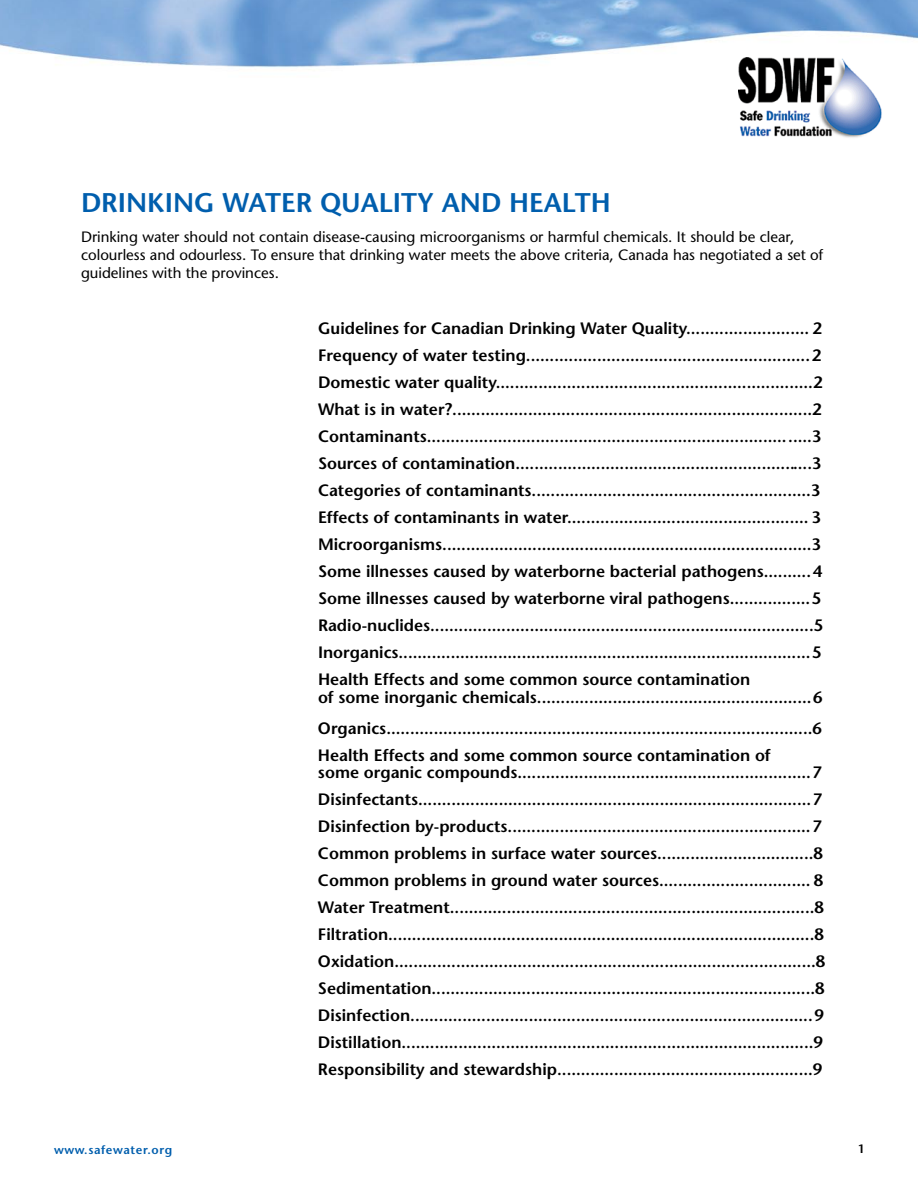
<style>
.page{position:relative;width:918px;height:1188px;background:#fff}
.page>*{position:absolute;margin:0;border:0;box-sizing:border-box;transform-origin:0 0}
.t1{font:600 27px "Stone Sans";color:#005ead}
.t2{font:600 16.5px/27px "Stone Sans";color:#000}
.t3{font:15px/18px "Stone Sans";color:#000}
.t4{font:600 12px "Stone Sans";letter-spacing:.05em;color:#005ead}
</style>
<div class="page">
<img style="left:0;top:0;width:918px;height:68px">
<img style="left:738px;top:58px;width:146px;height:80px">
<h1 class="t1" style="left:81px;top:186px;width:531px">DRINKING WATER QUALITY AND HEALTH</h1>
<p class="t3" style="left:81px;top:228px;width:744px">Drinking water should not contain disease-causing microorganisms or harmful chemicals. It should be clear, colourless and odourless. To ensure that drinking water meets the above criteria, Canada has negotiated a set of guidelines with the provinces.</p>
<p class="t2" style="left:318px;top:314px;width:507px">Guidelines for Canadian Drinking Water Quality.......................... 2<br>Frequency of water testing............................................................2<br>Domestic water quality...................................................................2<br>What is in water?............................................................................2<br>Contaminants.................................................................................3<br>Sources of contamination...............................................................3<br>Categories of contaminants...........................................................3<br>Effects of contaminants in water................................................... 3<br>Microorganisms..............................................................................3<br>Some illnesses caused by waterborne bacterial pathogens..........4<br>Some illnesses caused by waterborne viral pathogens.................5<br>Radio-nuclides.................................................................................5<br>Inorganics.......................................................................................5<br>Health Effects and some common source contamination</p>
<p class="t2" style="left:318px;top:681px;width:506px;line-height:31.5px">of some inorganic chemicals..........................................................6<br>Organics..........................................................................................6</p>
<p class="t2" style="left:318px;top:747px;width:506px;line-height:16.5px">Health Effects and some common source contamination of<br>some organic compounds..............................................................7</p>
<p class="t2" style="left:318px;top:785px;width:509px">Disinfectants...................................................................................7<br>Disinfection by-products................................................................7<br>Common problems in surface water sources.................................8<br>Common problems in ground water sources................................ 8<br>Water Treatment.............................................................................8<br>Filtration..........................................................................................8<br>Oxidation.........................................................................................8<br>Sedimentation.................................................................................8<br>Disinfection.....................................................................................9<br>Distillation.......................................................................................9<br>Responsibility and stewardship......................................................9</p>
<p class="t4" style="left:54px;top:1142px;width:120px">www.safewater.org</p>
</div>
